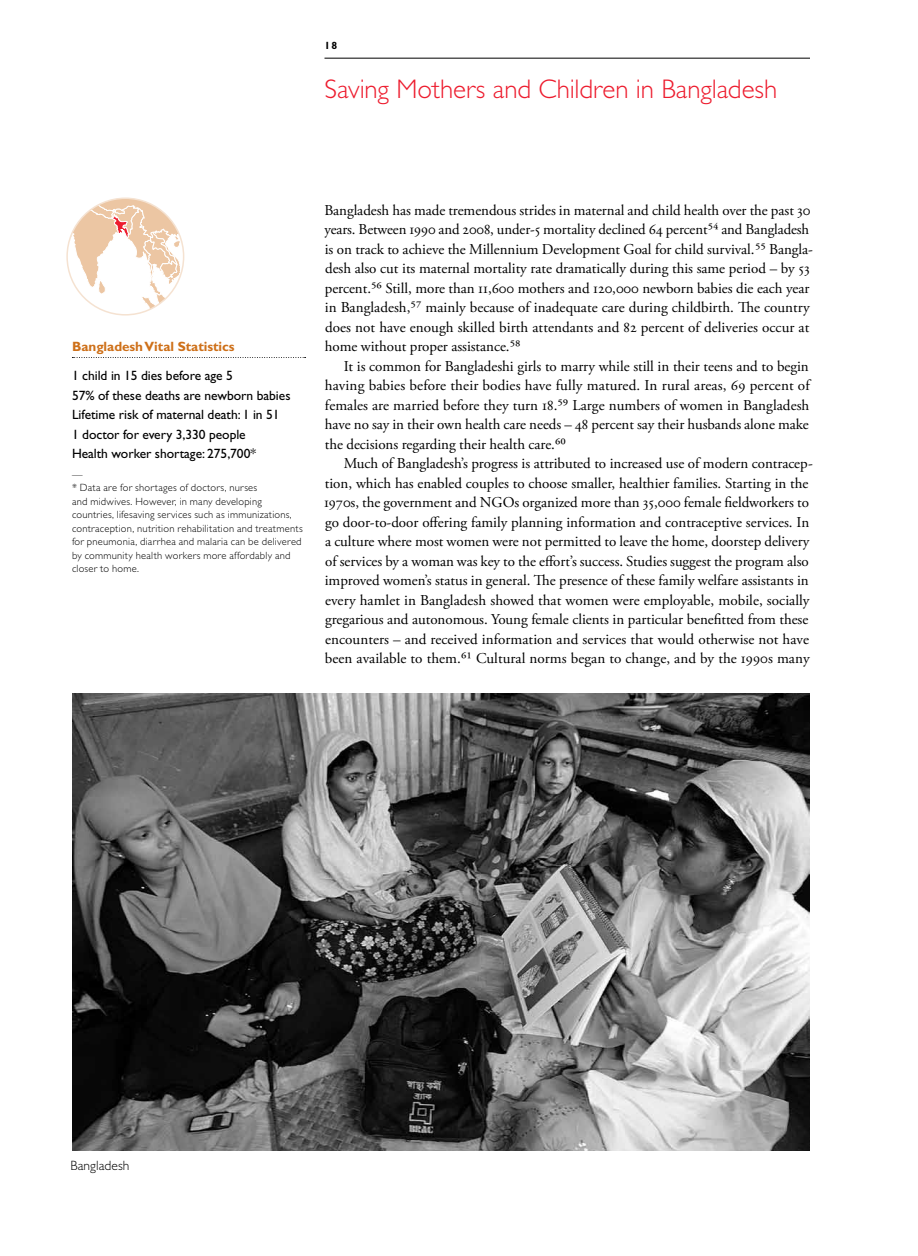
<style>
.page{position:relative;width:918px;height:1256px;background:#fff}
.page>*{position:absolute;margin:0;border:0;box-sizing:border-box;transform-origin:0 0}
.t1{font:300 27px "Gill Sans";color:#ed1c2e}
.t2{font:15px/19.5px "Adobe Garamond Pro";letter-spacing:-.005em;color:#000}
.t3{font:13.5px/19.5px "Gill Sans";letter-spacing:-.005em;color:#000}
.t4{font:700 13.5px "Gill Sans";letter-spacing:-.005em;color:#ce7019}
.t5{font:300 13.5px "Gill Sans";letter-spacing:.005em;color:#000}
.t6{font:300 10.5px/13.5px "Gill Sans";letter-spacing:.02em;color:#000}
.t7{font:700 10.5px "Gill Sans";color:#000}
</style>
<div class="page">
<hr style="left:324px;top:58px;width:486px;height:1px;background:#000">
<img style="left:72px;top:693px;width:738px;height:457px">
<svg style="left:72px;top:357px;width:234px;height:1px"></svg>
<svg style="left:69px;top:200px;width:115px;height:115px"></svg>
<div style="left:66px;top:197px;width:118px;height:118px;border:2px solid #f5e2d1;border-radius:50%"></div>
<p class="t7" style="left:324px;top:39px;width:14px">18</p>
<h1 class="t1" style="left:324px;top:73px;width:454px">Saving Mothers and Children in Bangladesh</h1>
<p class="t4" style="left:72px;top:338px;width:164px">Bangladesh Vital Statistics</p>
<p class="t3" style="left:72px;top:366px;width:220px">1 child in 15 dies before age 5<br>57% of these deaths are newborn babies Lifetime risk of maternal death: 1 in 51<br>1 doctor for every 3,330 people<br>Health worker shortage: 275,700*</p>
<p class="t6" style="left:72px;top:467px;width:232px">—<br>* Data are for shortages of doctors, nurses<br>and midwives. However, in many developing countries, lifesaving services such as immunizations, contraception, nutrition rehabilitation and treatments for pneumonia, diarrhea and malaria can be delivered by community health workers more affordably and closer to home.</p>
<p class="t2" style="left:324px;top:201px;width:490px">Bangladesh has made tremendous strides in maternal and child health over the past 30 years. Between 1990 and 2008, under-5 mortality declined 64 percent54 and Bangladesh is on track to achieve the Millennium Development Goal for child survival.55 Bangla&shy;desh also cut its maternal mortality rate dramatically during this same period – by 53 percent.56 Still, more than 11,600 mothers and 120,000 newborn babies die each year in Bangladesh,57 mainly because of inadequate care during childbirth. The country does not have enough skilled birth attendants and 82 percent of deliveries occur at home without proper assistance.58</p>
<p class="t2" style="left:325px;top:357px;width:487px;text-align:justify;text-indent:19px">It is common for Bangladeshi girls to marry while still in their teens and to begin having babies before their bodies have fully matured. In rural areas, 69 percent of females are married before they turn 18.59 Large numbers of women in Bangladesh have no say in their own health care needs – 48 percent say their husbands alone make the decisions regarding their health care.60</p>
<p class="t2" style="left:324px;top:454px;width:491px;text-indent:20px">Much of Bangladesh’s progress is attributed to increased use of modern contracep&shy;tion, which has enabled couples to choose smaller, healthier families. Starting in the 1970s, the government and NGOs organized more than 35,000 female fieldworkers to go door-to-door offering family planning information and contraceptive services. In a culture where most women were not permitted to leave the home, doorstep delivery of services by a woman was key to the effort’s success. Studies suggest the program also improved women’s status in general. The presence of these family welfare assistants in every hamlet in Bangladesh showed that women were employable, mobile, socially gregarious and autonomous. Young female clients in particular benefitted from these encounters – and received information and services that would otherwise not have been available to them.61 Cultural norms began to change, and by the 1990s many</p>
<p class="t5" style="left:70px;top:1158px;width:60px">Bangladesh</p>
</div>
